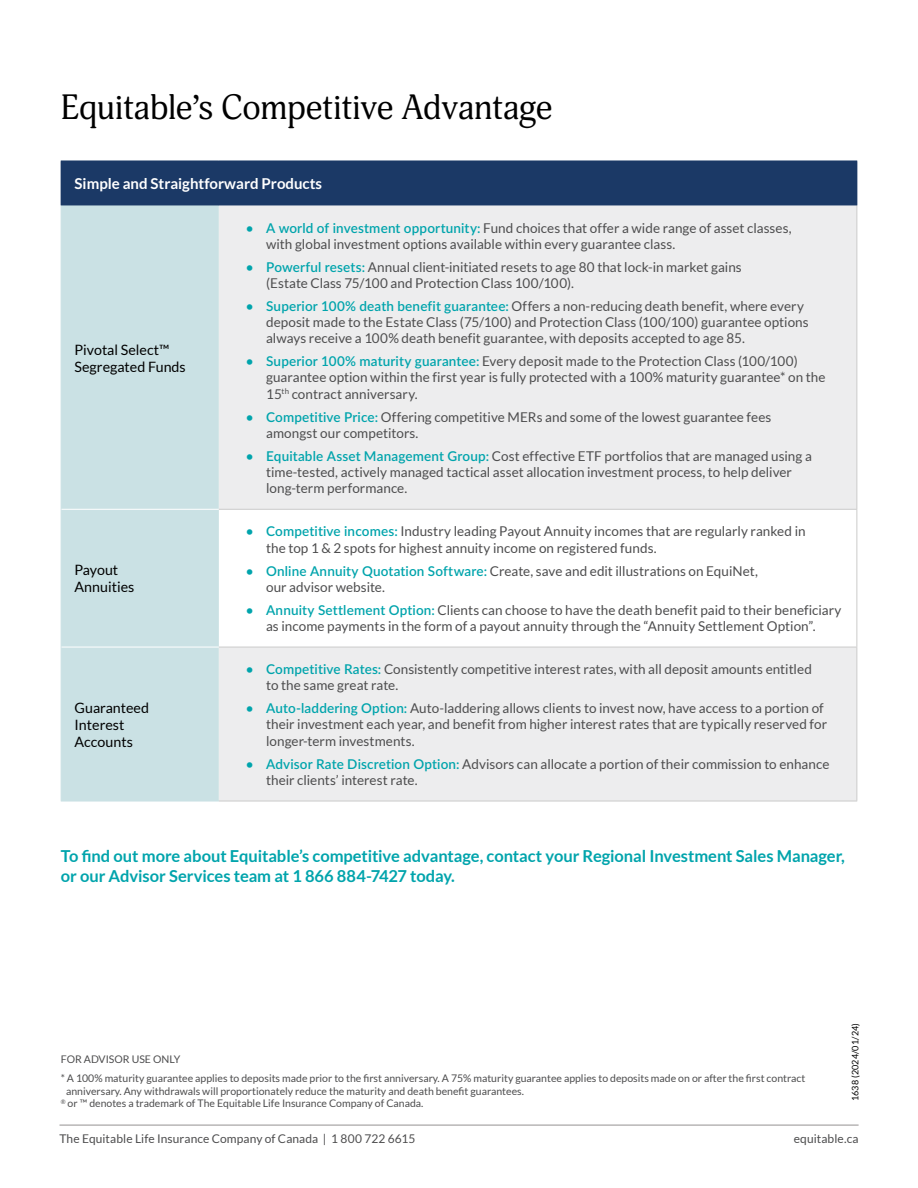
<style>
.page{position:relative;width:918px;height:1188px;background:#fff}
.page>*{position:absolute;margin:0;border:0;box-sizing:border-box;transform-origin:0 0}
.t1{font:34.5px "Adonis";letter-spacing:-.01em;color:#000}
.t2{font:700 16.5px/19.8px "Lato";letter-spacing:-.005em;color:#00a4ac}
.t3{font:700 15px "Lato";color:#fff}
.t4{font:14.25px/17.1px "Lato";color:#000}
.t5{font:13.5px/16.2px "Lato";color:#4d4d4e}
.t6{font:12px "Lato";letter-spacing:.01em;color:#4d4d4e}
.t7{font:10.5px/19.4px "Lato";color:#4d4d4e}
.t8{font:9px "Lato";letter-spacing:.01em;color:#000}
.s1{font-weight:600;color:#00a4ac}
</style>
<div class="page">
<hr style="left:59px;top:1125px;width:800px;height:1px;background:#959191">
<div style="left:61px;top:161px;width:796px;height:44px;background:#1b3966"></div>
<div style="left:62px;top:205px;width:157px;height:596px;background:#cae1e4"></div>
<svg style="left:219px;top:205px;width:637px;height:596px;fill:#ededee"></svg>
<hr style="left:61px;top:205px;width:1px;height:304px;background:#cae1e4">
<hr style="left:61px;top:509px;width:1px;height:138px;background:#cae1e4">
<hr style="left:61px;top:647px;width:1px;height:154px;background:#cae1e4">
<hr style="left:61px;top:801px;width:158px;height:1px;background:#cae1e4">
<hr style="left:62px;top:509px;width:157px;height:1px;background:#fff">
<hr style="left:62px;top:647px;width:157px;height:1px;background:#fff">
<hr style="left:856px;top:205px;width:1px;height:304px;background:#cbcbca">
<hr style="left:219px;top:509px;width:638px;height:1px;background:#cbcbca">
<hr style="left:856px;top:510px;width:1px;height:137px;background:#cbcbca">
<hr style="left:219px;top:647px;width:638px;height:1px;background:#cbcbca">
<hr style="left:856px;top:647px;width:1px;height:154px;background:#cbcbca">
<hr style="left:219px;top:801px;width:638px;height:1px;background:#cbcbca">
<h1 class="t1" style="left:61px;top:87px;width:493px">Equitable’s Competitive Advantage</h1>
<p class="t3" style="left:75px;top:175px;width:249px">Simple and Straightforward Products</p>
<p class="t4" style="left:75px;top:341px;width:113px">Pivotal Select™<br>Segregated Funds</p>
<p class="t4" style="left:75px;top:562px;width:61px">Payout<br>Annuities</p>
<p class="t4" style="left:75px;top:699px;width:76px">Guaranteed<br>Interest<br>Accounts</p>
<p class="t5" style="left:266px;top:219px;width:527px;text-indent:-20px"><span class="s1">• A world of investment opportunity:</span> Fund choices that offer a wide range of asset classes, with global investment options available within every guarantee class.</p>
<p class="t5" style="left:266px;top:259px;width:477px;text-indent:-20px"><span class="s1">• Powerful resets:</span> Annual client-initiated resets to age 80 that lock-in market gains (Estate Class 75/100 and Protection Class 100/100).</p>
<p class="t5" style="left:266px;top:298px;width:544px;text-indent:-20px"><span class="s1">• Superior 100% death benefit guarantee:</span> Offers a non-reducing death benefit, where every deposit made to the Estate Class (75/100) and Protection Class (100/100) guarantee options always receive a 100% death benefit guarantee, with deposits accepted to age 85.</p>
<p class="t5" style="left:266px;top:353px;width:561px;text-indent:-20px"><span class="s1">• Superior 100% maturity guarantee:</span> Every deposit made to the Protection Class (100/100) guarantee option within the first year is fully protected with a 100% maturity guarantee* on the<br>15<sup>th</sup> contract anniversary.</p>
<p class="t5" style="left:266px;top:408px;width:507px;text-indent:-20px"><span class="s1">• Competitive Price:</span> Offering competitive MERs and some of the lowest guarantee fees amongst our competitors.</p>
<p class="t5" style="left:266px;top:448px;width:547px;text-indent:-20px"><span class="s1">• Equitable Asset Management Group:</span> Cost effective ETF portfolios that are managed using a time-tested, actively managed tactical asset allocation investment process, to help deliver long-term performance.</p>
<p class="t5" style="left:266px;top:523px;width:541px;text-indent:-20px"><span class="s1">• Competitive incomes:</span> Industry leading Payout Annuity incomes that are regularly ranked in the top 1 &amp; 2 spots for highest annuity income on registered funds.</p>
<p class="t5" style="left:266px;top:562px;width:493px;text-indent:-20px"><span class="s1">• Online Annuity Quotation Software:</span> Create, save and edit illustrations on EquiNet, our advisor website.</p>
<p class="t5" style="left:246px;top:602px;width:597px;text-align:center"><span class="s1">• Annuity Settlement Option:</span> Clients can choose to have the death benefit paid to their beneficiary as income payments in the form of a payout annuity through the “Annuity Settlement Option”.</p>
<p class="t5" style="left:266px;top:661px;width:547px;text-indent:-20px"><span class="s1">• Competitive Rates:</span> Consistently competitive interest rates, with all deposit amounts entitled to the same great rate.</p>
<p class="t5" style="left:266px;top:700px;width:563px;text-indent:-20px"><span class="s1">• Auto-laddering Option:</span> Auto-laddering allows clients to invest now, have access to a portion of their investment each year, and benefit from higher interest rates that are typically reserved for longer-term investments.</p>
<p class="t5" style="left:266px;top:756px;width:565px;text-indent:-20px"><span class="s1">• Advisor Rate Discretion Option:</span> Advisors can allocate a portion of their commission to enhance their clients’ interest rate.</p>
<p class="t2" style="left:61px;top:846px;width:786px">To find out more about Equitable’s competitive advantage, contact your Regional Investment Sales Manager, or our Advisor Services team at 1 866 884-7427 today.</p>
<p class="t7" style="left:61px;top:1049px;width:746px">FOR ADVISOR USE ONLY<br>* A 100% maturity guarantee applies to deposits made prior to the first anniversary. A 75% maturity guarantee applies to deposits made on or after the first contract</p>
<p class="t7" style="left:61px;top:1084px;width:465px;line-height:12.6px;text-indent:5px">anniversary. Any withdrawals will proportionately reduce the maturity and death benefit guarantees. <sup>®</sup> or ™ denotes a trademark of The Equitable Life Insurance Company of Canada.</p>
<p class="t8" style="left:850px;top:1101px;width:80px;rotate:-90deg">1638 (2024/01/24)</p>
<p class="t6" style="left:59px;top:1132px;width:358px">The Equitable Life Insurance Company of Canada | 1 800 722 6615</p>
<p class="t6" style="left:794px;top:1132px;width:66px">equitable.ca</p>
</div>
